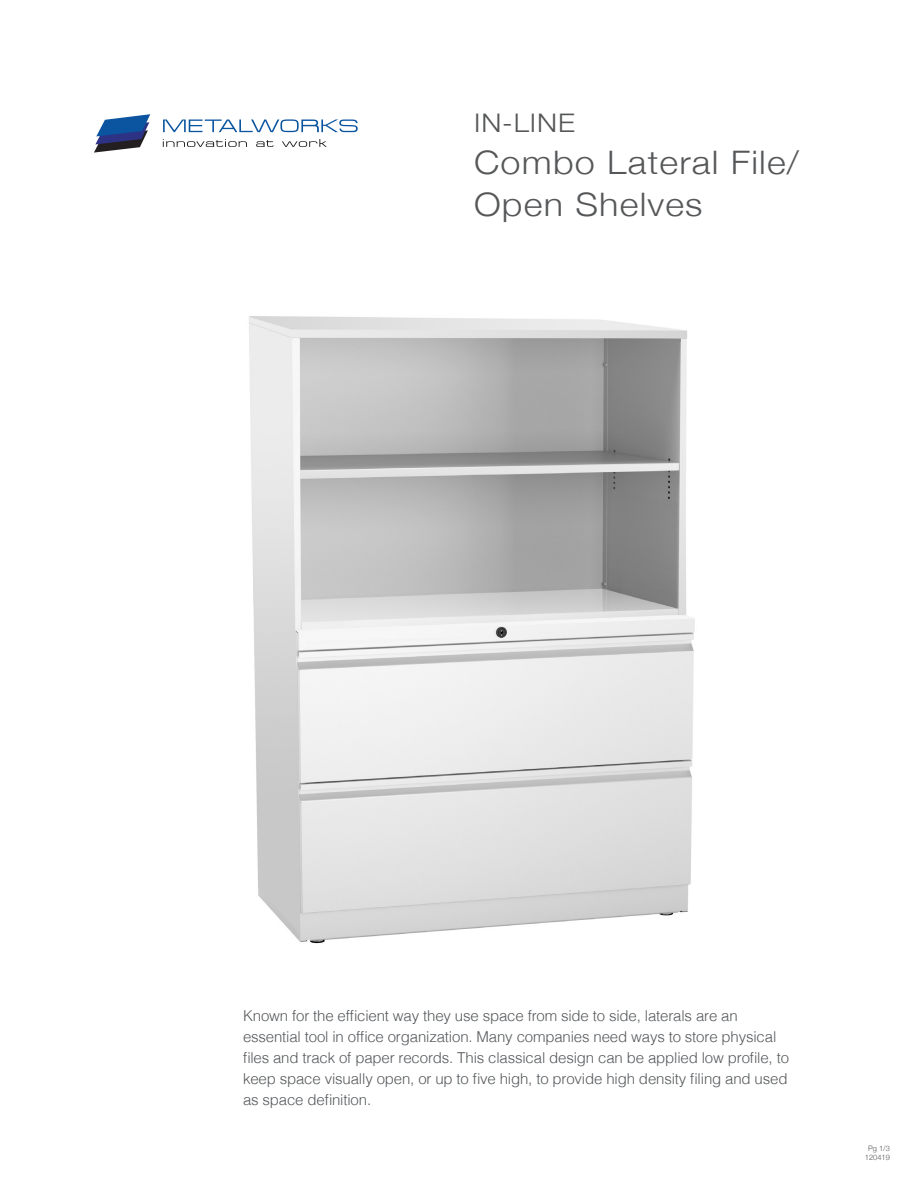
<style>
.page{position:relative;width:918px;height:1188px;background:#fff}
.page>*{position:absolute;margin:0;border:0;box-sizing:border-box;transform-origin:0 0}
.t1{font:300 32.4px/42px "Helvetica Neue";letter-spacing:.035em;color:#555759;scale:1.11 1}
.t2{font:300 25.65px "Helvetica Neue";letter-spacing:.035em;color:#555759;scale:1.11 1}
.t3{font:300 15px/21px "Helvetica";letter-spacing:-.01em;color:#54575a}
.t4{font:300 7.5px "Helvetica Neue";color:#555759}
</style>
<div class="page">
<img style="left:249px;top:316px;width:446px;height:628px">
<svg style="left:94px;top:114px;width:56px;height:39px"></svg>
<svg style="left:163px;top:139px;width:84px;height:8px"></svg>
<svg style="left:256px;top:140px;width:18px;height:7px"></svg>
<svg style="left:282px;top:139px;width:45px;height:8px"></svg>
<svg style="left:163px;top:119px;width:195px;height:13px"></svg>
<p class="t2" style="left:474px;top:102px;width:92px">IN-LINE</p>
<p class="t1" style="left:474px;top:139px;width:294px">Combo Lateral File/<br>Open Shelves</p>
<p class="t3" style="left:243px;top:1004px;width:548px">Known for the efficient way they use space from side to side, laterals are an essential tool in office organization. Many companies need ways to store physical files and track of paper records. This classical design can be applied low profile, to keep space visually open, or up to five high, to provide high density filing and used as space definition.</p>
<p class="t4" style="left:868px;top:1142px;width:23px">Pg 1/3</p>
<p class="t4" style="left:865px;top:1151px;width:27px">120419</p>
</div>
